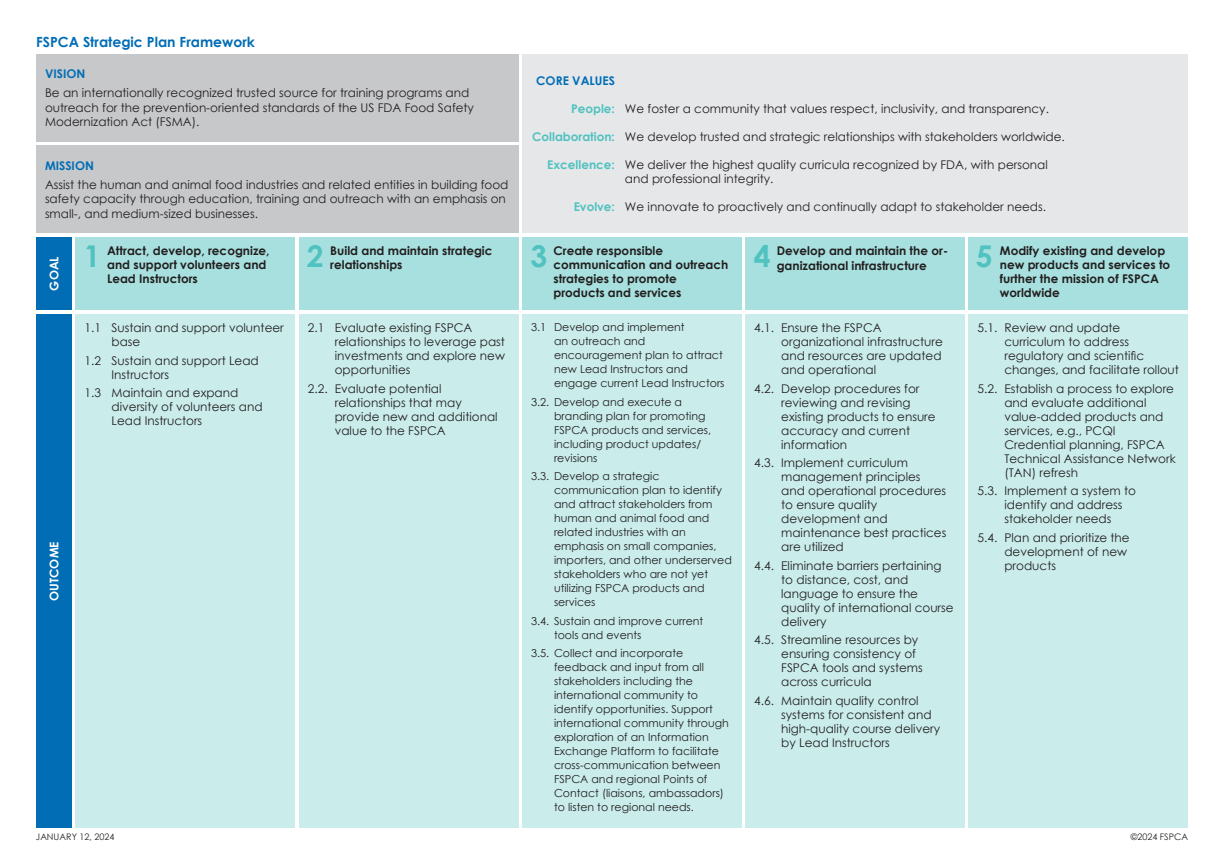
<style>
.page{position:relative;width:1224px;height:864px;background:#fff}
.page>*{position:absolute;margin:0;border:0;box-sizing:border-box;transform-origin:0 0}
.t1{font:700 30px "Century Gothic";color:#50c2c0}
.t2{font:700 14px "Century Gothic";color:#006db5}
.t3{font:12px/14px "Century Gothic";color:#231f20}
.t4{font:700 12px/14px "Century Gothic";color:#231f20}
.t5{font:700 12px "Century Gothic";color:#006db5}
.t6{font:700 12px "Century Gothic";color:#fff}
.t7{font:11px/14px "Century Gothic";color:#231f20}
.t8{font:9px "Century Gothic";color:#231f20}
.s1{font-family:"Century Gothic Pro"}
.s2{font-weight:700;color:#50c2c0}
</style>
<div class="page">
<div style="left:36px;top:54px;width:482px;height:87px;background:#c7c8ca"></div>
<div style="left:36px;top:146px;width:482px;height:87px;background:#c7c8ca"></div>
<div style="left:522px;top:54px;width:666px;height:179px;background:#e6e7e9"></div>
<div style="left:299px;top:237px;width:219px;height:73px;background:#a7e0df"></div>
<div style="left:522px;top:237px;width:220px;height:73px;background:#a7e0df"></div>
<div style="left:745px;top:237px;width:220px;height:73px;background:#a7e0df"></div>
<div style="left:968px;top:237px;width:220px;height:73px;background:#a7e0df"></div>
<div style="left:36px;top:237px;width:36px;height:73px;background:#006db5"></div>
<div style="left:76px;top:237px;width:219px;height:73px;background:#a7e0df"></div>
<div style="left:299px;top:314px;width:219px;height:514px;background:#caedec"></div>
<div style="left:522px;top:314px;width:220px;height:514px;background:#caedec"></div>
<div style="left:745px;top:314px;width:220px;height:514px;background:#caedec"></div>
<div style="left:968px;top:314px;width:220px;height:514px;background:#caedec"></div>
<div style="left:36px;top:314px;width:36px;height:514px;background:#006db5"></div>
<div style="left:76px;top:314px;width:219px;height:514px;background:#caedec"></div>
<p class="t2" style="left:36px;top:31px;width:220px">FSPCA Stra<span class="s1">te</span>gic Plan Framework</p>
<p class="t5" style="left:45px;top:65px;width:42px">VISION</p>
<p class="t3" style="left:45px;top:85px;width:431px;line-height:14.4px">Be an internationally recognized trusted source for training programs and outreach for the prevention-oriented standards of the US FDA Food Safety<br>Modernization Act (FSMA).</p>
<p class="t5" style="left:45px;top:156px;width:50px">MISSION</p>
<p class="t3" style="left:45px;top:177px;width:465px;line-height:14.4px">Assist the human and animal food industries and related entities in building food safety capacity through education, training and outreach with an emphasis on small-, and medium-sized businesses.</p>
<p class="t5" style="left:536px;top:71px;width:80px">CORE VALUES</p>
<p class="t3" style="left:571px;top:101px;width:479px"><span class="s2">People:</span> We foster a community that values respect, inclusivity, and transparency.</p>
<p class="t3" style="left:532px;top:129px;width:534px"><span class="s2">Collaboration:</span> We develop trusted and strategic relationships with stakeholders worldwide.</p>
<p class="t3" style="left:625px;top:157px;width:424px;line-height:14.4px;text-indent:-78px"><span class="s2">Excellence:</span> We deliver the highest quality curricula recognized by FDA, with personal and professional integrity.</p>
<p class="t3" style="left:574px;top:199px;width:474px"><span class="s2">Evolve:</span> We innovate to proactively and continually adapt to stakeholder needs.</p>
<h1 class="t1" style="left:84px;top:233px;width:18px">1</h1>
<h1 class="t1" style="left:307px;top:233px;width:18px">2</h1>
<h1 class="t1" style="left:531px;top:233px;width:18px">3</h1>
<h1 class="t1" style="left:754px;top:233px;width:18px">4</h1>
<h1 class="t1" style="left:976px;top:233px;width:18px">5</h1>
<p class="t6" style="left:45px;top:291px;width:36px;rotate:-90deg">GOAL</p>
<p class="t4" style="left:107px;top:243px;width:164px">Attract, develop, recognize, and support volunteers and<br>Lead Instructors</p>
<p class="t4" style="left:330px;top:243px;width:164px">Build and maintain strategic relationships</p>
<p class="t4" style="left:554px;top:243px;width:176px">Create responsible communication and outreach strategies to promote products and services</p>
<p class="t4" style="left:777px;top:243px;width:173px;line-height:15px">Develop and maintain the or&shy;ganizational infrastructure</p>
<p class="t4" style="left:1000px;top:243px;width:172px">Modify existing and develop new products and services to further the mission of FSPCA worldwide</p>
<p class="t6" style="left:45px;top:601px;width:61px;rotate:-90deg">OUTCOME</p>
<p class="t3" style="left:112px;top:321px;width:174px;text-indent:-27px">1.1 Sustain and support volunteer base</p>
<p class="t3" style="left:112px;top:353px;width:149px;text-indent:-27px">1.2 Sustain and support Lead<br>Instructors</p>
<p class="t3" style="left:112px;top:386px;width:153px;text-indent:-27px">1.3 Maintain and expand diversity of volunteers and<br>Lead Instructors</p>
<p class="t3" style="left:335px;top:321px;width:172px;text-indent:-27px">2.1 Evaluate existing FSPCA relationships to leverage past investments and explore new opportunities</p>
<p class="t3" style="left:335px;top:381px;width:164px;text-indent:-27px">2.2. Evaluate potential relationships that may provide new and additional value to the FSPCA</p>
<p class="t7" style="left:554px;top:320px;width:172px;text-indent:-23px">3.1 Develop and implement<br>an outreach and encouragement plan to attract new Lead Instructors and engage current Lead Instructors</p>
<p class="t7" style="left:554px;top:395px;width:159px;text-indent:-23px">3.2. Develop and execute a branding plan for promoting<br>FSPCA products and services, including product updates/ revisions</p>
<p class="t7" style="left:554px;top:469px;width:179px;text-indent:-23px">3.3. Develop a strategic communication plan to identify and attract stakeholders from human and animal food and related industries with an emphasis on small companies, importers, and other underserved stakeholders who are not yet utilizing FSPCA products and services</p>
<p class="t7" style="left:554px;top:614px;width:151px;text-indent:-23px">3.4. Sustain and improve current tools and events</p>
<p class="t7" style="left:554px;top:646px;width:176px;text-indent:-23px">3.5. Collect and incorporate feedback and input from all stakeholders including the international community to identify opportunities. Support international community through exploration of an Information<br>Exchange Platform to facilitate cross-communication between<br>FSPCA and regional Points of<br>Contact (liaisons, ambassadors) to listen to regional needs.</p>
<p class="t3" style="left:781px;top:321px;width:163px;text-indent:-27px">4.1. Ensure the FSPCA organizational infrastructure and resources are updated and operational</p>
<p class="t3" style="left:781px;top:381px;width:156px;text-indent:-27px">4.2. Develop procedures for reviewing and revising existing products to ensure accuracy and current information</p>
<p class="t3" style="left:781px;top:456px;width:167px;text-indent:-27px">4.3. Implement curriculum management principles and operational procedures to ensure quality development and maintenance best practices are utilized</p>
<p class="t3" style="left:781px;top:558px;width:174px;text-indent:-27px">4.4. Eliminate barriers pertaining to distance, cost, and language to ensure the quality of international course delivery</p>
<p class="t3" style="left:781px;top:633px;width:143px;text-indent:-27px">4.5. Streamline resources by ensuring consistency of<br>FSPCA tools and systems across curricula</p>
<p class="t3" style="left:781px;top:693px;width:161px;text-indent:-27px">4.6. Maintain quality control systems for consistent and high-quality course delivery by Lead Instructors</p>
<p class="t3" style="left:1004px;top:321px;width:176px;text-indent:-27px">5.1. Review and update curriculum to address regulatory and scientific changes, and facilitate rollout</p>
<p class="t3" style="left:1004px;top:381px;width:173px;text-indent:-27px">5.2. Establish a process to explore and evaluate additional value-added products and services, e.g., PCQI<br>Credential planning, FSPCA<br>Technical Assistance Network (TAN) refresh</p>
<p class="t3" style="left:1004px;top:484px;width:133px;text-indent:-27px">5.3. Implement a system to identify and address stakeholder needs</p>
<p class="t3" style="left:1004px;top:530px;width:127px;text-indent:-27px">5.4. Plan and prioritize the development of new products</p>
<p class="t8" style="left:36px;top:830px;width:80px">JANUARY 12, 2024</p>
<p class="t8" style="left:1131px;top:830px;width:59px">©2024 FSPCA</p>
</div>
